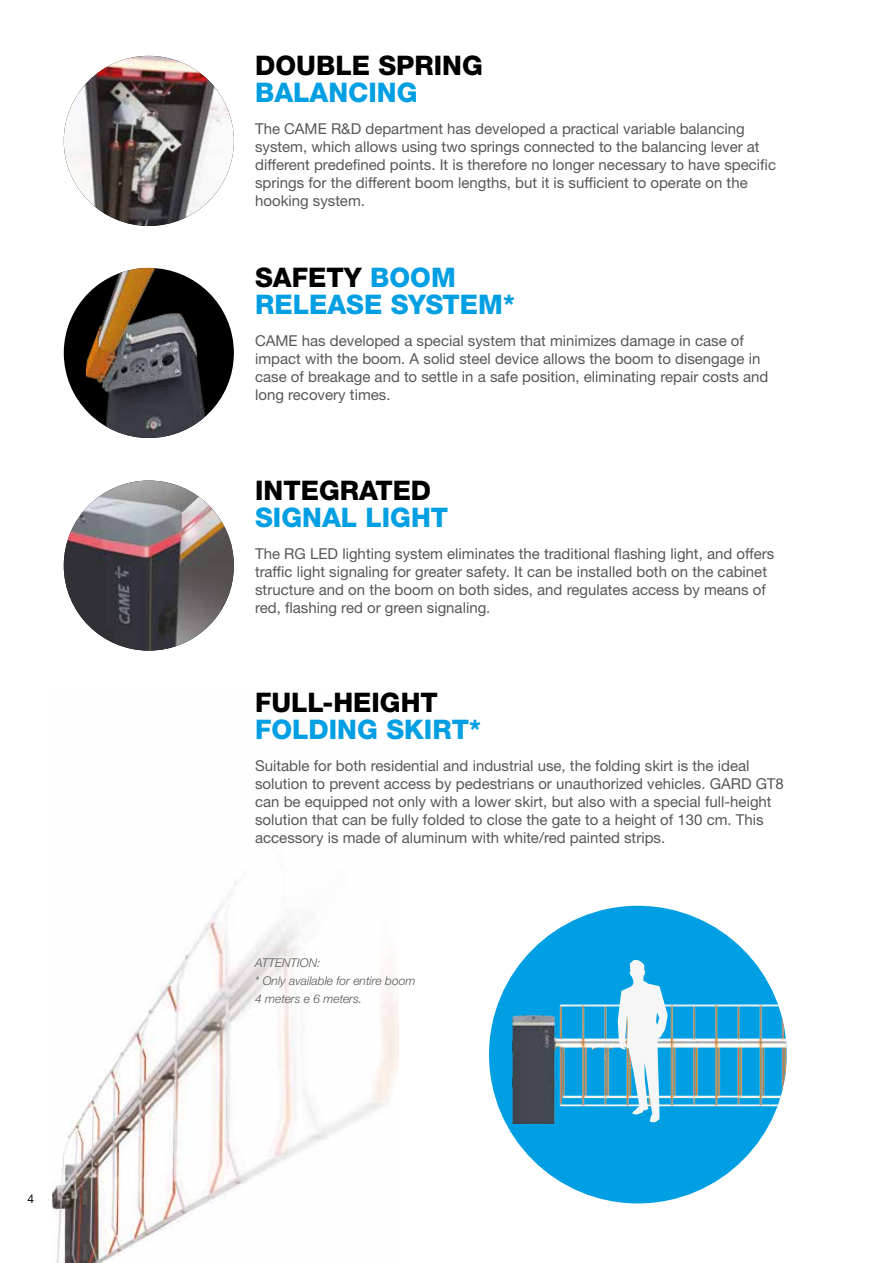
<style>
.page{position:relative;width:893px;height:1263px;background:#fff}
.page>*{position:absolute;margin:0;border:0;box-sizing:border-box;transform-origin:0 0}
.t1{font:800 27px/27px "Helvetica Neue LTW1 G";color:#009fe3}
.t2{font:800 27px "Helvetica Neue LTW1 G";color:#000}
.t3{font:15px/18px "Helvetica Neue LTW1 G";color:#575756}
.t4{font:italic 300 12px/18px "Helvetica Neue LTW1 G";color:#575756}
.t5{font:12px "Helvetica Neue LTW1 G";color:#000}
.s1{color:#000}
</style>
<div class="page">
<img style="left:53px;top:881px;width:345px;height:382px">
<img style="left:64px;top:480px;width:170px;height:171px;border-radius:85px">
<img style="left:64px;top:56px;width:170px;height:170px;border-radius:85px">
<div style="left:489px;top:906px;width:298px;height:297px;background:#009fe3;border-radius:50%"></div>
<img style="left:510px;top:906px;width:277px;height:297px">
<img style="left:513px;top:1016px;width:42px;height:107px">
<svg style="left:618px;top:959px;width:50px;height:163px"></svg>
<div style="left:64px;top:268px;width:170px;height:170px;background:#000;border-radius:50%"></div>
<img style="left:86px;top:268px;width:126px;height:170px">
<p class="t5" style="left:28px;top:1192px;width:8px">4</p>
<h1 class="t2" style="left:255px;top:49px;width:229px">DOUBLE SPRING</h1>
<h1 class="t1" style="left:255px;top:79px;width:164px">BALANCING</h1>
<p class="t3" style="left:255px;top:119px;width:522px">The CAME R&amp;D department has developed a practical variable balancing system, which allows using two springs connected to the balancing lever at different predefined points. It is therefore no longer necessary to have specific springs for the different boom lengths, but it is sufficient to operate on the hooking system.</p>
<h1 class="t1" style="left:255px;top:264px;width:261px"><span class="s1">SAFETY</span> BOOM<br>RELEASE SYSTEM*</h1>
<p class="t3" style="left:255px;top:332px;width:515px">CAME has developed a special system that minimizes damage in case of impact with the boom. A solid steel device allows the boom to disengage in case of breakage and to settle in a safe position, eliminating repair costs and long recovery times.</p>
<h1 class="t2" style="left:255px;top:474px;width:178px">INTEGRATED</h1>
<h1 class="t1" style="left:255px;top:504px;width:195px">SIGNAL LIGHT</h1>
<p class="t3" style="left:255px;top:544px;width:521px">The RG LED lighting system eliminates the traditional flashing light, and offers traffic light signaling for greater safety. It can be installed both on the cabinet structure and on the boom on both sides, and regulates access by means of red, flashing red or green signaling.</p>
<h1 class="t2" style="left:255px;top:687px;width:184px">FULL-HEIGHT</h1>
<h1 class="t1" style="left:255px;top:716px;width:227px">FOLDING SKIRT*</h1>
<p class="t3" style="left:255px;top:757px;width:530px">Suitable for both residential and industrial use, the folding skirt is the ideal solution to prevent access by pedestrians or unauthorized vehicles. GARD GT8 can be equipped not only with a lower skirt, but also with a special full-height solution that can be fully folded to close the gate to a height of 130 cm. This accessory is made of aluminum with white/red painted strips.</p>
<p class="t4" style="left:255px;top:953px;width:162px">ATTENTION:<br>* Only available for entire boom<br>4 meters e 6 meters.</p>
</div>
